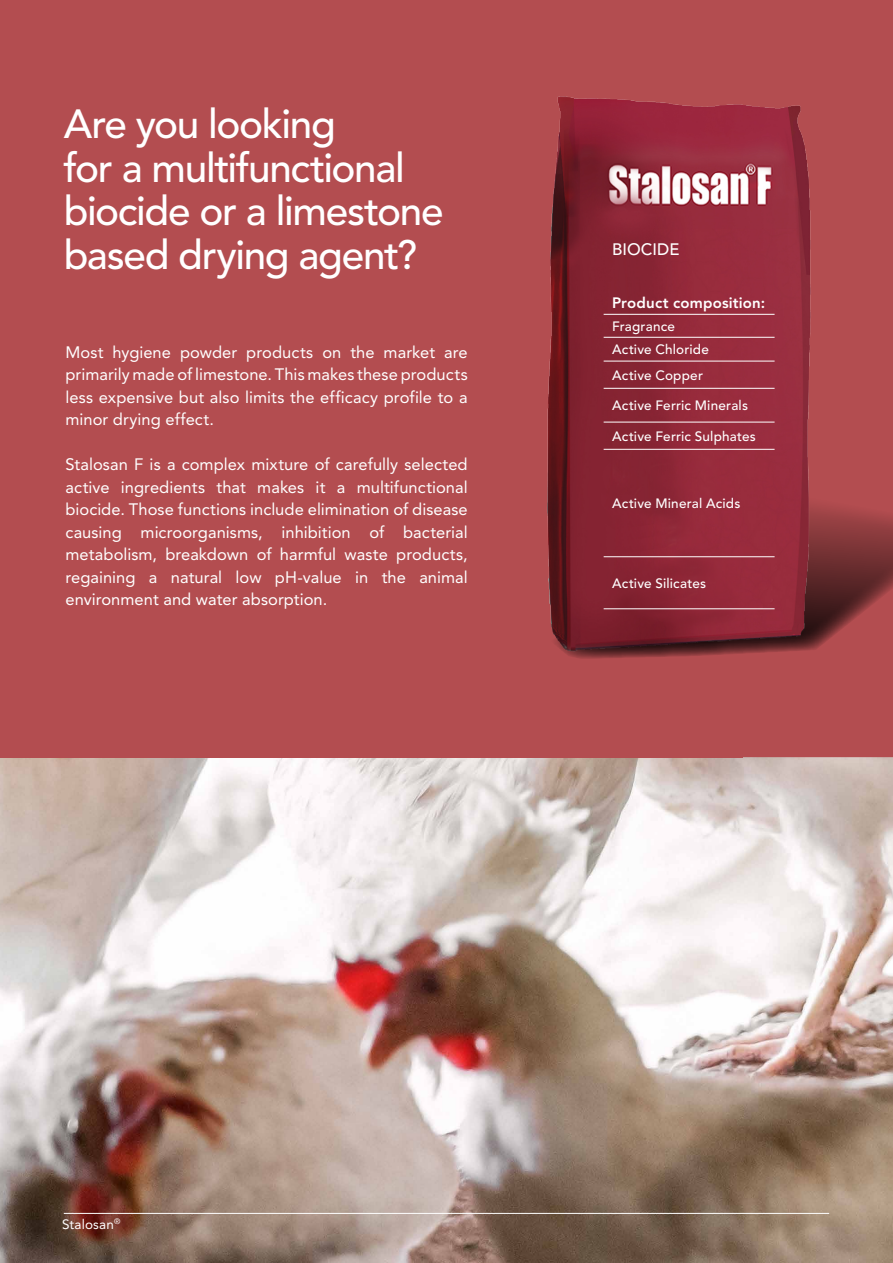
<style>
.page{position:relative;width:893px;height:1263px;background:#fff}
.page>*{position:absolute;margin:0;border:0;box-sizing:border-box;transform-origin:0 0}
.Stalosan_Rubrik_Nega{font:500 40.5px/43.5px "Avenir LT Std";letter-spacing:-.035em;color:#fff}
.Stalosan_Body_Negati{font:16.5px/22.5px "Avenir LT Std";letter-spacing:.005em;color:#fff;text-align:justify}
.Stalosan_Produkt_MR{font:500 16.5px "Avenir LT Std";color:#fff}
.Stalosan_Tabel_Body{font:800 15px "Avenir LT Std";letter-spacing:.01em;color:#fff}
.Stalosan_Tabel_Body-2{font:500 13.5px "Avenir LT Std";letter-spacing:.015em;color:#fff}
.t1{font:13.5px "Avenir LT Std";letter-spacing:.015em;color:#fff}
</style>
<div class="page">
<img style="left:0;top:757px;width:893px;height:506px">
<div style="left:742px;top:0;width:151px;height:757px;background:#b34d50"></div>
<div style="left:0;top:0;width:742px;height:757px;background:#b34d50"></div>
<svg style="left:867px;top:493px;width:26px;height:166px;background:#984144"></svg>
<img style="left:547px;top:0;width:320px;height:691px">
<hr style="left:604px;top:314px;width:171px;height:1px;background:#fff">
<hr style="left:604px;top:337px;width:171px;height:1px;background:#fff">
<hr style="left:604px;top:361px;width:171px;height:1px;background:#fff">
<hr style="left:604px;top:388px;width:171px;height:1px;background:#fff">
<hr style="left:604px;top:422px;width:171px;height:1px;background:#fff">
<hr style="left:604px;top:449px;width:171px;height:1px;background:#fff">
<hr style="left:604px;top:556px;width:171px;height:1px;background:#fff">
<hr style="left:604px;top:608px;width:171px;height:1px;background:#fff">
<hr style="left:64px;top:1213px;width:765px;height:1px;background:#fff">
<p class="Stalosan_Rubrik_Nega" style="left:64px;top:103px;width:381px">Are you looking<br>for a multifunctional biocide or a limestone based drying agent?</p>
<p class="Stalosan_Body_Negati" style="left:65px;top:341px;width:404px">Most hygiene powder products on the market are primarily made of limestone. This makes these products less expensive but also limits the efficacy profile to a minor drying effect.</p>
<p class="Stalosan_Body_Negati" style="left:65px;top:453px;width:404px">Stalosan F is a complex mixture of carefully selected active ingredients that makes it a multifunctional biocide. Those functions include elimination of disease causing microorganisms, inhibition of bacterial metabolism, breakdown of harmful waste products, regaining a natural low pH-value in the animal environment and water absorption.</p>
<p class="Stalosan_Produkt_MR" style="left:612px;top:239px;width:69px">BIOCIDE</p>
<p class="Stalosan_Tabel_Body" style="left:612px;top:294px;width:155px">Product composition:</p>
<p class="Stalosan_Tabel_Body-2" style="left:612px;top:318px;width:64px">Fragrance</p>
<p class="Stalosan_Tabel_Body-2" style="left:612px;top:342px;width:98px">Active Chloride</p>
<p class="Stalosan_Tabel_Body-2" style="left:612px;top:367px;width:92px">Active Copper</p>
<p class="Stalosan_Tabel_Body-2" style="left:612px;top:398px;width:137px">Active Ferric Minerals</p>
<p class="Stalosan_Tabel_Body-2" style="left:612px;top:428px;width:145px">Active Ferric Sulphates</p>
<p class="Stalosan_Tabel_Body-2" style="left:612px;top:496px;width:130px">Active Mineral Acids</p>
<p class="Stalosan_Tabel_Body-2" style="left:612px;top:575px;width:95px">Active Silicates</p>
<p class="t1" style="left:62px;top:1216px;width:60px">Stalosan<sup>®</sup></p>
</div>
